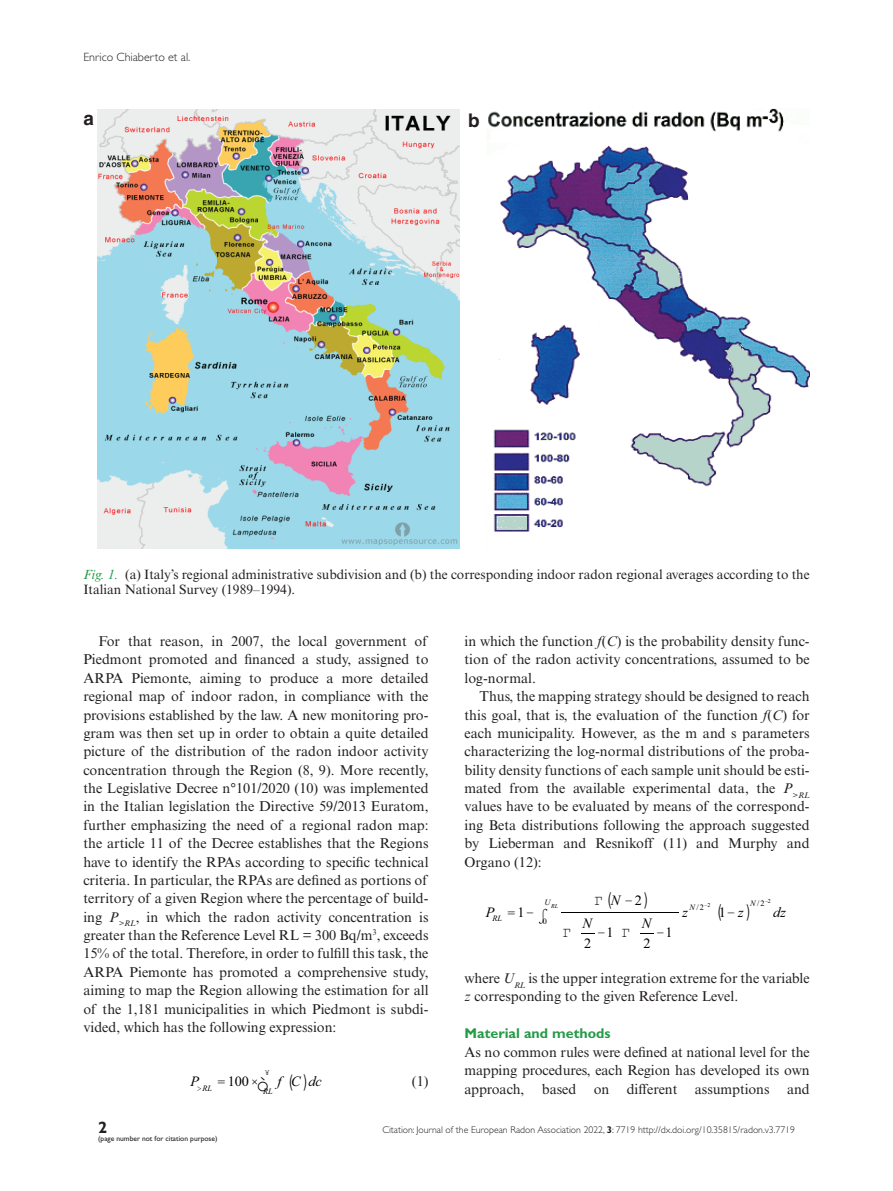
<style>
.page{position:relative;width:893px;height:1191px;background:#fff}
.page>*{position:absolute;margin:0;border:0;box-sizing:border-box;transform-origin:0 0}
.t1{font:700 18.9px "Helvetica";color:#231f20}
.t2{font:700 16.5px "Gill Sans Std";color:#231f20}
.TX{font:14.25px/18.3px "Times New Roman MT Std";color:#231f20;text-align:justify}
.t3{font:700 14.25px "Gill Sans Std";color:#249b47}
.t4{font:italic 14.25px "Times New Roman";color:#000}
.t5{font:14.25px "Times New Roman";color:#000}
.EQN{font:14.25px "Times New Roman MT Std";color:#231f20}
.FC{font:13.5px/15.8px "Times New Roman MT Std";color:#231f20}
.t6{font:300 12px "Gill Sans Std";color:#231f20}
.t7{font:300 9.75px "Gill Sans Std";color:#231f20}
.t8{font:italic 8.25px "Times New Roman";color:#000}
.t9{font:8.25px "Times New Roman";color:#000}
.t10{font:7.5px "Gill Sans Std";color:#231f20}
.t11{font:6px "Times New Roman";color:#000}
.t12{font:italic 6px "Times New Roman";color:#000}
.s1{font-style:italic;color:#249b47}
.s2{font-style:italic}
.s3{font-style:normal}
.s4{font-weight:700}
</style>
<div class="page">
<svg style="left:581px;top:933px;width:13px;height:1px"></svg>
<svg style="left:640px;top:933px;width:13px;height:1px"></svg>
<hr style="left:561px;top:912px;width:118px;height:1px;background:#000">
<img style="left:97px;top:109px;width:363px;height:440px">
<img style="left:486px;top:108px;width:324px;height:424px">
<p class="t6" style="left:83px;top:50px;width:109px">Enrico Chiaberto et al.</p>
<p class="t1" style="left:83px;top:106px;width:12px">a</p>
<p class="t1" style="left:468px;top:109px;width:13px">b</p>
<p class="FC" style="left:83px;top:566px;width:728px"><span class="s1">Fig. 1.</span> (a) Italy’s regional administrative subdivision and (b) the corresponding indoor radon regional averages according to the<br>Italian National Survey (1989–1994).</p>
<p class="TX" style="left:83px;top:632px;width:347px;text-indent:15px">For that reason, in 2007, the local government of Piedmont promoted and financed a study, assigned to ARPA Piemonte, aiming to produce a more detailed regional map of indoor radon, in compliance with the provisions established by the law. A new monitoring pro&shy;gram was then set up in order to obtain a quite detailed picture of the distribution of the radon indoor activity concentration through the Region (8, 9). More recently, the Legislative Decree n°101/2020 (10) was implemented in the Italian legislation the Directive 59/2013 Euratom, further emphasizing the need of a regional radon map: the article 11 of the Decree establishes that the Regions have to identify the RPAs according to specific technical criteria. In particular, the RPAs are defined as portions of territory of a given Region where the percentage of build&shy;ing <span class="s2">P</span><sub>&gt;RL</sub>, in which the radon activity concentration is greater than the Reference Level RL = 300 Bq/m<sup>3</sup>, exceeds 15% of the total. Therefore, in order to fulfill this task, the ARPA Piemonte has promoted a comprehensive study, aiming to map the Region allowing the estimation for all of the 1,181 municipalities in which Piedmont is subdi&shy;vided, which has the following expression:</p>
<p class="t5" style="left:228px;top:1073px;width:23px">100</p>
<p class="t4" style="left:291px;top:1071px;width:32px">C dc</p>
<p class="t4" style="left:190px;top:1071px;width:10px">P</p>
<p class="t4" style="left:277px;top:1071px;width:5px">f</p>
<p class="t8" style="left:202px;top:1082px;width:11px">RL</p>
<p class="t8" style="left:263px;top:1085px;width:11px">RL</p>
<p class="EQN" style="left:412px;top:1073px;width:18px">(1)</p>
<p class="TX" style="left:465px;top:632px;width:347px">in which the function <span class="s2">f</span>(<span class="s2">C</span>) is the probability density func&shy;tion of the radon activity concentrations, assumed to be log-normal.</p>
<p class="TX" style="left:465px;top:687px;width:347px;text-indent:15px">Thus, the mapping strategy should be designed to reach this goal, that is, the evaluation of the function <span class="s2">f</span>(<span class="s2">C</span>) for each municipality. However, as the m and s parameters characterizing the log-normal distributions of the proba&shy;bility density functions of each sample unit should be esti&shy;mated from the available experimental data, the <span class="s2">P</span><sub>&gt;RL </sub>values have to be evaluated by means of the correspond&shy;ing Beta distributions following the approach suggested by Lieberman and Resnikoff (11) and Murphy and Organo (12):</p>
<p class="t4" style="left:611px;top:890px;width:33px">N −<span class="s3">2</span></p>
<p class="t5" style="left:597px;top:924px;width:18px">−1</p>
<p class="t5" style="left:656px;top:924px;width:18px">−1</p>
<p class="t11" style="left:765px;top:897px;width:8px">−2</p>
<p class="t8" style="left:544px;top:897px;width:7px">U</p>
<p class="t9" style="left:750px;top:898px;width:16px"><span class="s2">N</span>/2</p>
<p class="t9" style="left:543px;top:916px;width:6px">0</p>
<p class="t11" style="left:704px;top:901px;width:8px">−2</p>
<p class="t12" style="left:551px;top:902px;width:8px">RL</p>
<p class="t9" style="left:689px;top:902px;width:16px"><span class="s2">N</span>/2</p>
<p class="t5" style="left:517px;top:903px;width:9px">1</p>
<p class="t4" style="left:682px;top:902px;width:7px">z</p>
<p class="t4" style="left:773px;top:902px;width:14px">dz</p>
<p class="t5" style="left:584px;top:934px;width:9px">2</p>
<p class="t5" style="left:643px;top:934px;width:9px">2</p>
<p class="t5" style="left:719px;top:903px;width:26px">1−<span class="s2">z</span></p>
<p class="t4" style="left:486px;top:902px;width:10px">P</p>
<p class="t8" style="left:492px;top:912px;width:11px">RL</p>
<p class="t4" style="left:582px;top:913px;width:11px">N</p>
<p class="t4" style="left:642px;top:913px;width:11px">N</p>
<p class="TX" style="left:465px;top:969px;width:347px">where <span class="s2">U</span><sub>RL</sub> is the upper integration extreme for the variable <span class="s2">z</span> corresponding to the given Reference Level.</p>
<h1 class="t3" style="left:465px;top:1025px;width:148px">Material and methods</h1>
<p class="TX" style="left:465px;top:1042px;width:347px">As no common rules were defined at national level for the mapping procedures, each Region has developed its own approach, based on different assumptions and</p>
<p class="t2" style="left:98px;top:1117px;width:11px">2</p>
<p class="t7" style="left:382px;top:1124px;width:414px">Citation: Journal of the European Radon Association 2022, <span class="s4">3</span>: 7719 http://dx.doi.org/10.35815/radon.v3.7719</p>
<p class="t10" style="left:98px;top:1133px;width:121px">(page number not for citation purpose)</p>
</div>
